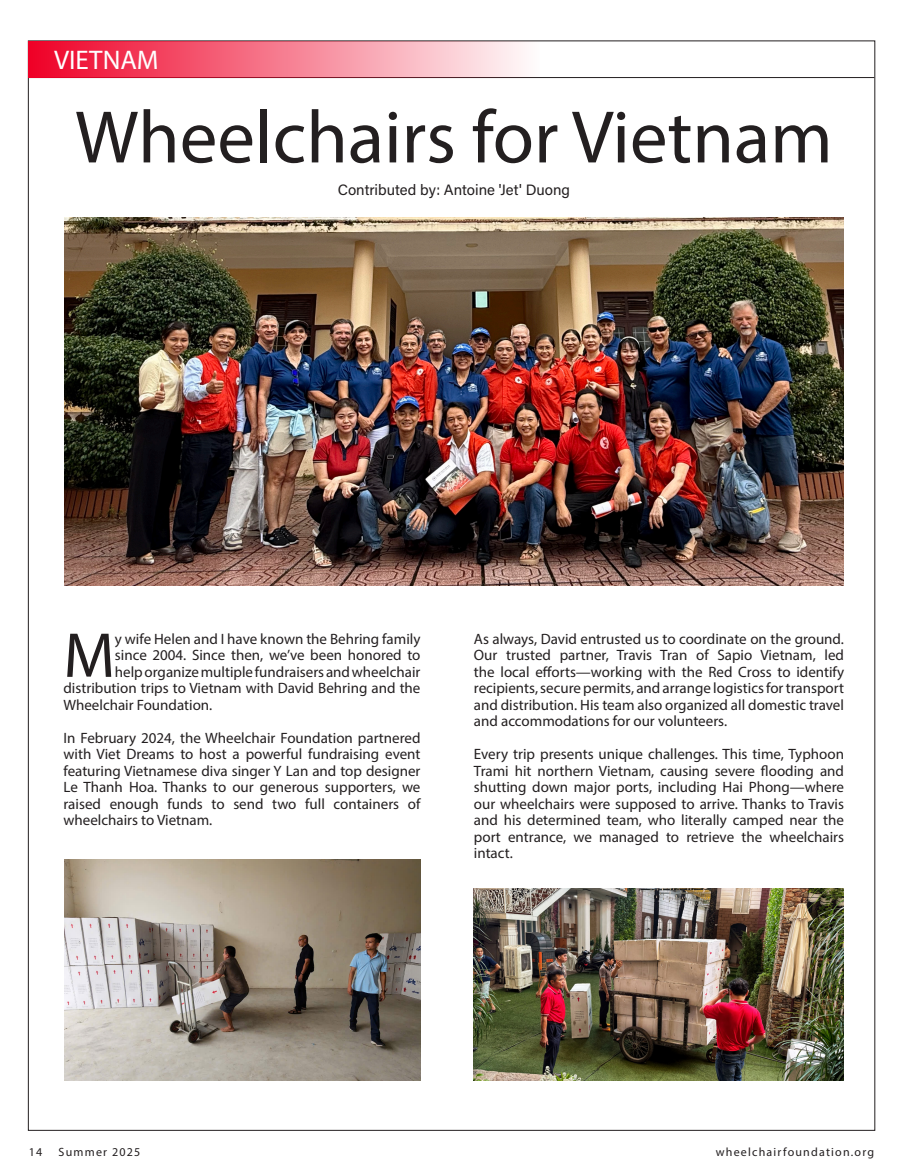
<style>
.page{position:relative;width:905px;height:1175px;background:#fff}
.page>*{position:absolute;margin:0;border:0;box-sizing:border-box;transform-origin:0 0}
.t1{font:75px "Myriad Pro";color:#231f20}
.t2{font:63.9px "Myriad Pro";color:#231f20}
.t3{font:27px "Myriad Pro";color:#fff}
.t4{font:15px/16.5px "Myriad Pro";color:#231f20;text-align:justify}
.t5{font:15px "Acumin Pro";color:#231f20}
.t6{font:12px "Myriad Pro";letter-spacing:.1em;color:#231f20}
</style>
<div class="page">
<hr style="left:28px;top:77px;width:846px;height:1px;background:#231f20">
<div style="left:29px;top:41px;width:511px;height:36px;background:linear-gradient(to right,#ef0026,#fefcfc)"></div>
<img style="left:64px;top:218px;width:779px;height:367px">
<img style="left:64px;top:859px;width:356px;height:221px">
<img style="left:474px;top:888px;width:369px;height:192px">
<h3 class="t3" style="left:54px;top:44px;width:106px">VIETNAM</h3>
<p class="t1" style="left:75px;top:91px;width:759px">Wheelchairs for Vietnam</p>
<p class="t5" style="left:338px;top:179px;width:234px">Contributed by: Antoine 'Jet' Duong</p>
<p class="t2" style="left:63px;top:616px;width:53px">M</p>
<p class="t4" style="left:115px;top:630px;width:307px">y wife Helen and I have known the Behring family</p>
<p class="t4" style="left:115px;top:647px;width:307px">since 2004. Since then, we’ve been honored to</p>
<p class="t4" style="left:115px;top:663px;width:307px">help organize multiple fundraisers and wheelchair</p>
<p class="t4" style="left:63px;top:680px;width:358px">distribution trips to Vietnam with David Behring and the</p>
<p class="t4" style="left:63px;top:696px;width:150px">Wheelchair Foundation.</p>
<p class="t4" style="left:63px;top:729px;width:358px">In February 2024, the Wheelchair Foundation partnered with Viet Dreams to host a powerful fundraising event featuring Vietnamese diva singer Y Lan and top designer Le Thanh Hoa. Thanks to our generous supporters, we raised enough funds to send two full containers of wheelchairs to Vietnam.</p>
<p class="t4" style="left:474px;top:630px;width:371px">As always, David entrusted us to coordinate on the ground.<br>Our trusted partner, Travis Tran of Sapio Vietnam, led the local efforts—working with the Red Cross to identify recipients, secure permits, and arrange logistics for transport and distribution. His team also organized all domestic travel and accommodations for our volunteers.</p>
<p class="t4" style="left:474px;top:746px;width:371px">Every trip presents unique challenges. This time, Typhoon Trami hit northern Vietnam, causing severe flooding and shutting down major ports, including Hai Phong—where our wheelchairs were supposed to arrive. Thanks to Travis and his determined team, who literally camped near the port entrance, we managed to retrieve the wheelchairs intact.</p>
<p class="t6" style="left:29px;top:1144px;width:15px">14</p>
<p class="t6" style="left:59px;top:1144px;width:83px">Summer 2025</p>
<p class="t6" style="left:715px;top:1144px;width:160px">wheelchairfoundation.org</p>
</div>
